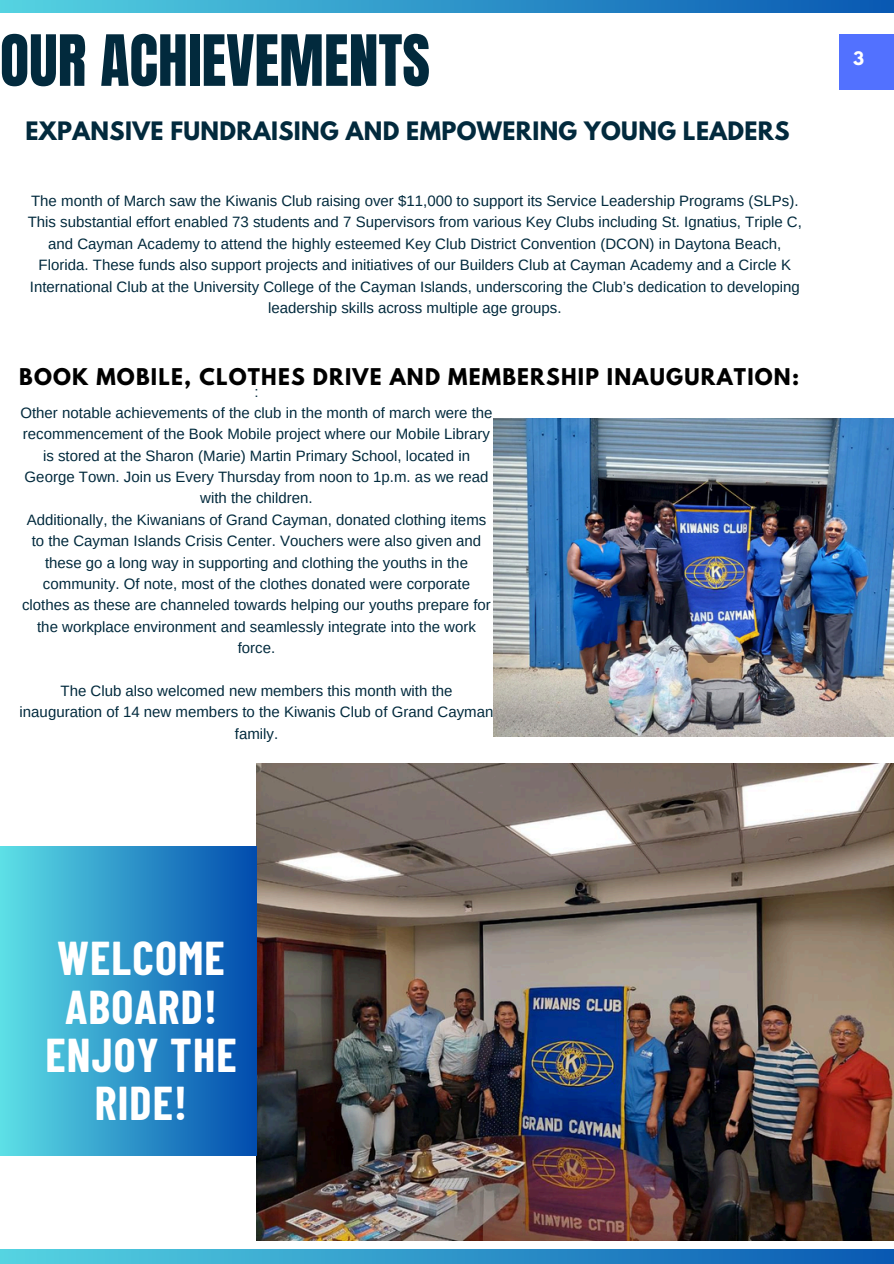
<style>
.page{position:relative;width:894px;height:1264px;background:#fff}
.page>*{position:absolute;margin:0;border:0;box-sizing:border-box;transform-origin:0 0}
.t1{font:60px "Anton";color:#022a3d}
.t2{font:700 46.35px/48.3px "Barlow Condensed";letter-spacing:.025em;color:#fff;text-align:center}
.t3{font:700 22.5px "League Spartan";letter-spacing:.015em;color:#022a3d}
.t4{font:700 20.4px "League Spartan";letter-spacing:.06em;color:#000}
.t5{font:700 16.5px "League Spartan";color:#fff}
.t6{font:15px/21.3px "Arimo";color:#022a3d;text-align:center}
</style>
<div class="page">
<svg style="left:0;top:0;width:893px;height:12px;background:#2e95c9"></svg>
<svg style="left:0;top:1249px;width:893px;height:14px;background:#2f96c9"></svg>
<div style="left:839px;top:34px;width:54px;height:55px;background:#5271ff"></div>
<img style="left:256px;top:763px;width:637px;height:477px">
<img style="left:494px;top:418px;width:399px;height:318px">
<div style="left:0;top:846px;width:256px;height:309px;background:linear-gradient(to right,#5de0e6,#024cae)"></div>
<p class="t1" style="left:0;top:18px;width:431px">OUR ACHIEVEMENTS</p>
<p class="t3" style="left:25px;top:120px;width:765px">EXPANSIVE FUNDRAISING AND EMPOWERING YOUNG LEADERS</p>
<p class="t6" style="left:28px;top:190px;width:775px">The month of March saw the Kiwanis Club raising over $11,000 to support its Service Leadership Programs (SLPs).<br>This substantial effort enabled 73 students and 7 Supervisors from various Key Clubs including St. Ignatius, Triple C, and Cayman Academy to attend the highly esteemed Key Club District Convention (DCON) in Daytona Beach, Florida. These funds also support projects and initiatives of our Builders Club at Cayman Academy and a Circle K International Club at the University College of the Cayman Islands, underscoring the Club’s dedication to developing leadership skills across multiple age groups.</p>
<h2 class="t4" style="left:19px;top:367px;width:781px">BOOK MOBILE, CLOTHES DRIVE AND MEMBERSHIP INAUGURATION:</h2>
<h3 class="t6" style="left:254px;top:380px;width:6px">:</h3>
<p class="t6" style="left:20px;top:402px;width:473px">Other notable achievements of the club in the month of march were the recommencement of the Book Mobile project where our Mobile Library is stored at the Sharon (Marie) Martin Primary School, located in George Town. Join us Every Thursday from noon to 1p.m. as we read with the children.</p>
<p class="t6" style="left:22px;top:509px;width:470px">Additionally, the Kiwanians of Grand Cayman, donated clothing items to the Cayman Islands Crisis Center. Vouchers were also given and these go a long way in supporting and clothing the youths in the community. Of note, most of the clothes donated were corporate clothes as these are channeled towards helping our youths prepare for the workplace environment and seamlessly integrate into the work force.</p>
<p class="t6" style="left:20px;top:680px;width:475px">The Club also welcomed new members this month with the inauguration of 14 new members to the Kiwanis Club of Grand Cayman family.</p>
<h1 class="t5" style="left:852px;top:51px;width:12px">3</h1>
<p class="t2" style="left:45px;top:932px;width:193px">WELCOME<br>ABOARD!<br>ENJOY THE<br>RIDE!</p>
</div>
